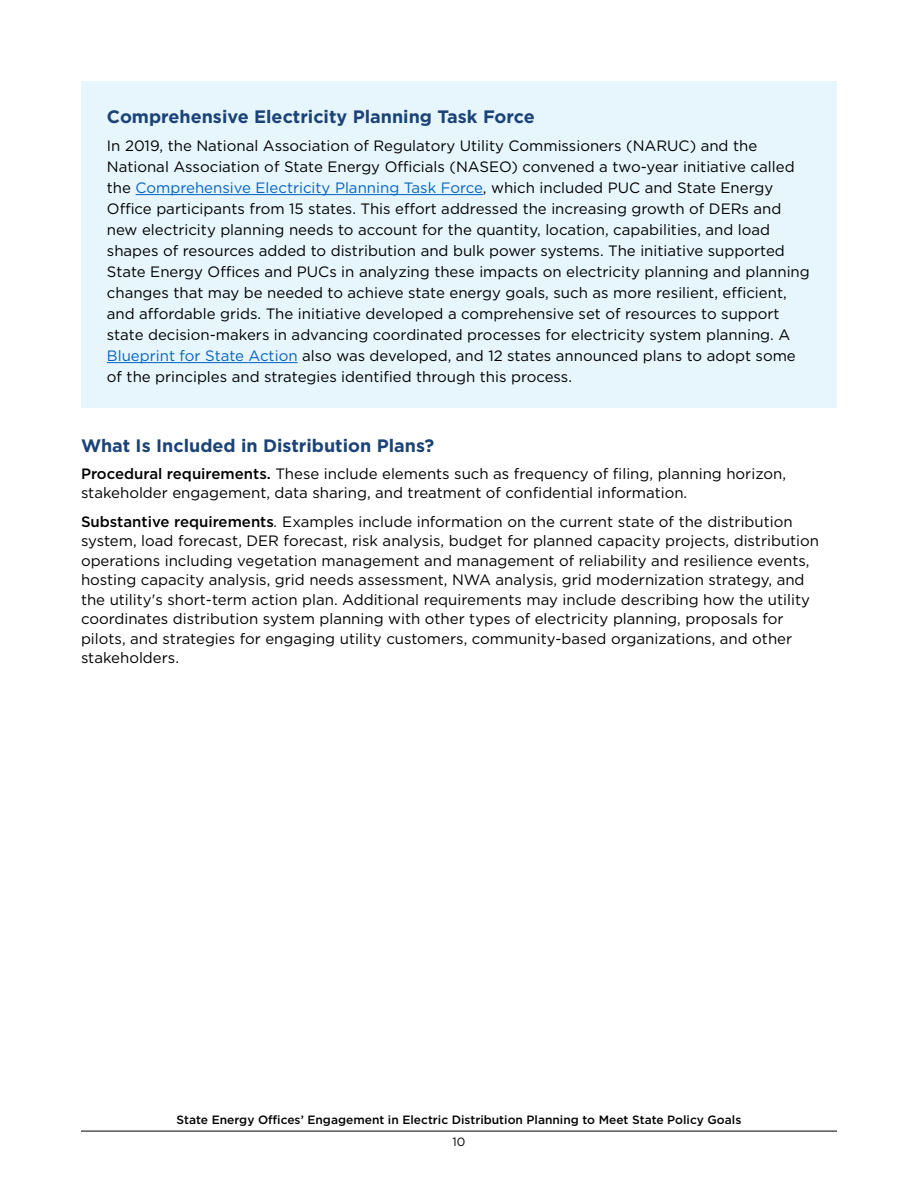
<style>
.page{position:relative;width:918px;height:1188px;background:#fff}
.page>*{position:absolute;margin:0;border:0;box-sizing:border-box;transform-origin:0 0}
.Body{font:700 18px "Gotham";color:#1b4377}
.Blue_Subhead{font:700 18px "Gotham";color:#1b4377}
.Heading_1{font:15px/21px "Gotham";color:#000}
.t1{font:500 12px "Gotham";color:#000}
.t2{font:12px "Gotham";color:#000}
.s1{color:#0563c1}
.s2{font-weight:500}
.s3{font-style:italic}
</style>
<div class="page">
<hr style="left:81px;top:1131px;width:756px;height:1px;background:#000">
<div style="left:81px;top:81px;width:756px;height:326px;background:#e7f6fd"></div>
<hr style="left:136px;top:194px;width:347px;height:1px;background:#0563c1">
<hr style="left:107px;top:362px;width:191px;height:1px;background:#0563c1">
<p class="Body" style="left:107px;top:105px;width:429px">Comprehensive Electricity Planning Task Force</p>
<p class="Heading_1" style="left:107px;top:135px;width:704px">In 2019, the National Association of Regulatory Utility Commissioners (NARUC) and the National Association of State Energy Officials (NASEO) convened a two-year initiative called the <span class="s1">Comprehensive Electricity Planning Task Force</span>, which included PUC and State Energy Office participants from 15 states. This effort addressed the increasing growth of DERs and new electricity planning needs to account for the quantity, location, capabilities, and load shapes of resources added to distribution and bulk power systems. The initiative supported State Energy Offices and PUCs in analyzing these impacts on electricity planning and planning changes that may be needed to achieve state energy goals, such as more resilient, efficient, and affordable grids. The initiative developed a comprehensive set of resources to support state decision-makers in advancing coordinated processes for electricity system planning. A <span class="s1">Blueprint for State Action</span> also was developed, and 12 states announced plans to adopt some of the principles and strategies identified through this process.</p>
<p class="Blue_Subhead" style="left:81px;top:434px;width:355px">What Is Included in Distribution Plans?</p>
<p class="Heading_1" style="left:81px;top:463px;width:707px;line-height:19.5px"><span class="s2">Procedural requirements.</span> These include elements such as frequency of filing, planning horizon, stakeholder engagement, data sharing, and treatment of confidential information.</p>
<p class="Heading_1" style="left:81px;top:511px;width:740px;line-height:19.5px"><span class="s2">Substantive requirements</span><span class="s3">.</span> Examples include information on the current state of the distribution system, load forecast, DER forecast, risk analysis, budget for planned capacity projects, distribution operations including vegetation management and management of reliability and resilience events, hosting capacity analysis, grid needs assessment, NWA analysis, grid modernization strategy, and the utility's short-term action plan. Additional requirements may include describing how the utility coordinates distribution system planning with other types of electricity planning, proposals for pilots, and strategies for engaging utility customers, community-based organizations, and other stakeholders.</p>
<p class="t1" style="left:177px;top:1112px;width:566px">State Energy Offices’ Engagement in Electric Distribution Planning to Meet State Policy Goals</p>
<p class="t2" style="left:453px;top:1134px;width:14px">10</p>
</div>
